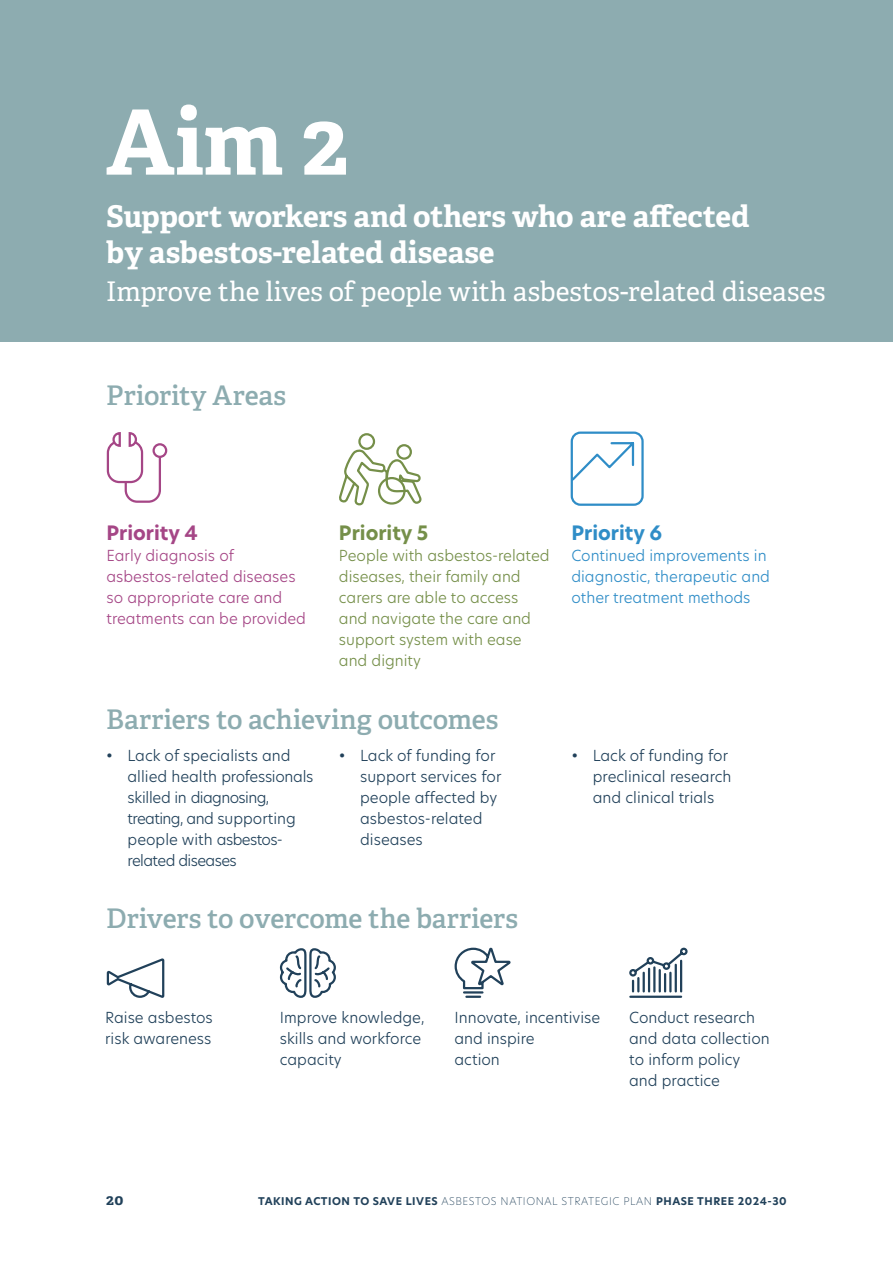
<style>
.page{position:relative;width:893px;height:1263px;background:#fff}
.page>*{position:absolute;margin:0;border:0;box-sizing:border-box;transform-origin:0 0}
.t1{font:700 90px "Adelle";color:#fff}
.t2{font:700 30px/36px "Adelle";letter-spacing:-.005em;color:#fff}
.t3{font:600 27px "Adelle";letter-spacing:-.005em;color:#8dacb0}
.t4{font:27px "Adelle";letter-spacing:-.005em;color:#fff}
.t5{font:700 19.5px "New Hero";color:#a54686}
.t6{font:700 19.5px "New Hero";color:#2f8dc7}
.t7{font:700 19.5px "New Hero";color:#758f49}
.t8{font:300 15px/21px "New Hero";color:#21415a}
.t9{font:300 15px/21px "New Hero";color:#758f49}
.t10{font:300 15px/21px "New Hero";letter-spacing:-.02em;color:#21415a}
.t11{font:300 15px/21px "New Hero";color:#a54686}
.t12{font:300 15px/21px "New Hero";color:#2f8dc7}
.t13{font:700 15px "Adelle";color:#21415a}
.t14{font:700 10.5px "New Hero";letter-spacing:.05em;color:#21415a}
.s1{font-weight:200}
</style>
<div class="page">
<div style="left:0;top:0;width:893px;height:342px;background:#8dacb0"></div>
<svg style="left:106px;top:958px;width:59px;height:40px"></svg>
<svg style="left:279px;top:948px;width:57px;height:50px"></svg>
<svg style="left:454px;top:947px;width:57px;height:51px"></svg>
<svg style="left:629px;top:947px;width:59px;height:51px"></svg>
<svg style="left:570px;top:431px;width:74px;height:75px"></svg>
<div style="left:152px;top:443px;width:15px;height:15px;border:2px solid #a54686;border-radius:50%"></div>
<svg style="left:106px;top:432px;width:56px;height:71px"></svg>
<svg style="left:339px;top:433px;width:83px;height:73px"></svg>
<div style="left:378px;top:477px;width:28px;height:28px;border:2px solid #758f49;border-radius:50%"></div>
<h1 class="t1" style="left:106px;top:85px;width:244px">Aim 2</h1>
<h2 class="t2" style="left:106px;top:199px;width:645px">Support workers and others who are affected by asbestos-related disease</h2>
<h3 class="t4" style="left:106px;top:275px;width:721px">Improve the lives of people with asbestos-related diseases</h3>
<h3 class="t3" style="left:106px;top:378px;width:181px">Priority Areas</h3>
<h3 class="t5" style="left:107px;top:519px;width:93px">Priority 4</h3>
<p class="t11" style="left:107px;top:544px;width:201px">Early diagnosis of asbestos-related diseases so appropriate care and treatments can be provided</p>
<h3 class="t7" style="left:339px;top:519px;width:91px">Priority 5</h3>
<p class="t9" style="left:339px;top:544px;width:212px">People with asbestos-related diseases, their family and carers are able to access and navigate the care and support system with ease and dignity</p>
<h3 class="t3" style="left:106px;top:702px;width:394px">Barriers to achieving outcomes</h3>
<h3 class="t6" style="left:571px;top:519px;width:92px">Priority 6</h3>
<p class="t12" style="left:571px;top:544px;width:200px">Continued improvements in diagnostic, therapeutic and other treatment methods</p>
<p class="t10" style="left:128px;top:744px;width:187px;text-indent:-21px">• Lack of specialists and allied health professionals skilled in diagnosing, treating, and supporting people with asbestos&shy;related diseases</p>
<p class="t8" style="left:360px;top:744px;width:143px;text-indent:-21px">• Lack of funding for support services for people affected by asbestos-related diseases</p>
<p class="t8" style="left:593px;top:744px;width:140px;text-indent:-21px">• Lack of funding for preclinical research and clinical trials</p>
<h3 class="t3" style="left:106px;top:902px;width:413px">Drivers to overcome the barriers</h3>
<p class="t8" style="left:105px;top:1007px;width:109px">Raise asbestos risk awareness</p>
<p class="t8" style="left:280px;top:1007px;width:146px">Improve knowledge, skills and workforce capacity</p>
<p class="t8" style="left:455px;top:1007px;width:147px">Innovate, incentivise and inspire<br>action</p>
<p class="t8" style="left:629px;top:1007px;width:142px">Conduct research and data collection to inform policy and practice</p>
<p class="t13" style="left:106px;top:1190px;width:19px">20</p>
<p class="t14" style="left:258px;top:1194px;width:530px">TAKING ACTION TO SAVE LIVES <span class="s1">ASBESTOS NATIONAL STRATEGIC PLAN</span> PHASE THREE 2024-30</p>
</div>
